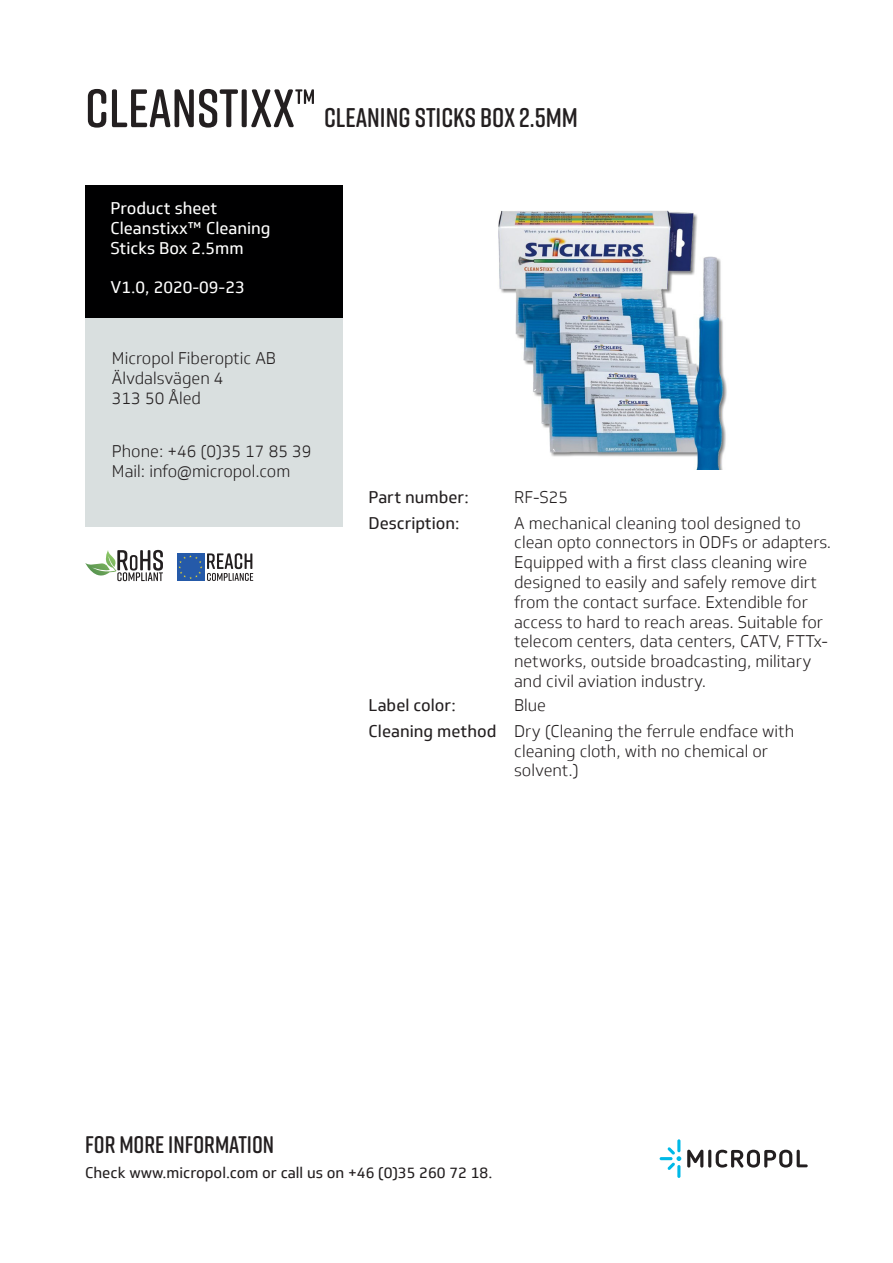
<style>
.page{position:relative;width:893px;height:1263px;background:#fff}
.page>*{position:absolute;margin:0;border:0;box-sizing:border-box;transform-origin:0 0}
.t1{font:600 27px "Rift Soft";color:#231f20}
.t2{font:600 24px "Rift Soft";color:#231f20}
.t3{font:300 16.5px/19.8px "Soleto";color:#231f20}
.t4{font:16.5px/19.8px "Soleto";color:#fff}
.t5{font:16.5px "Soleto";color:#231f20}
.t6{font:15px "Soleto";color:#231f20}
.s1{font-size:54px}
</style>
<div class="page">
<div style="left:85px;top:299px;width:258px;height:227px;background:#d9dfdf"></div>
<div style="left:85px;top:185px;width:258px;height:132px;background:#000001"></div>
<svg style="left:660px;top:1139px;width:21px;height:39px"></svg>
<svg style="left:687px;top:1150px;width:16px;height:17px"></svg>
<hr style="left:708px;top:1150px;width:3px;height:17px;background:#231f20;border-radius:2px">
<svg style="left:716px;top:1150px;width:92px;height:17px"></svg>
<img style="left:498px;top:210px;width:229px;height:260px">
<svg style="left:85px;top:550px;width:78px;height:32px"></svg>
<div style="left:177px;top:553px;width:27px;height:28px;background:#255aa9"></div>
<svg style="left:178px;top:553px;width:75px;height:28px"></svg>
<p class="t1" style="left:85px;top:99px;width:494px"><span class="s1">CLEANSTIXX™</span> CLEANING STICKS BOX 2.5MM</p>
<p class="t4" style="left:111px;top:198px;width:108px">Product sheet</p>
<p class="t4" style="left:111px;top:218px;width:162px">Cleanstixx™ Cleaning<br>Sticks Box 2.5mm</p>
<p class="t4" style="left:111px;top:278px;width:136px">V1.0, 2020-09-23</p>
<p class="t3" style="left:112px;top:349px;width:165px">Micropol Fiberoptic AB</p>
<p class="t3" style="left:112px;top:369px;width:113px">Älvdalsvägen 4</p>
<p class="t3" style="left:112px;top:388px;width:91px">313 50 Åled</p>
<p class="t3" style="left:112px;top:441px;width:201px">Phone: +46 (0)35 17 85 39</p>
<p class="t3" style="left:112px;top:461px;width:180px">Mail: info@micropol.com</p>
<p class="t5" style="left:369px;top:487px;width:102px">Part number:</p>
<p class="t3" style="left:514px;top:487px;width:55px">RF-S25</p>
<p class="t5" style="left:369px;top:513px;width:92px">Description:</p>
<p class="t3" style="left:514px;top:513px;width:319px">A mechanical cleaning tool designed to clean opto connectors in ODFs or adapters.<br>Equipped with a first class cleaning wire designed to easily and safely remove dirt from the contact surface. Extendible for access to hard to reach areas. Suitable for telecom centers, data centers, CATV, FTTx&shy;networks, outside broadcasting, military and civil aviation industry.</p>
<p class="t5" style="left:369px;top:695px;width:89px">Label color:</p>
<p class="t3" style="left:514px;top:696px;width:33px">Blue</p>
<p class="t5" style="left:369px;top:721px;width:129px">Cleaning method</p>
<p class="t3" style="left:514px;top:721px;width:282px">Dry (Cleaning the ferrule endface with cleaning cloth, with no chemical or solvent.)</p>
<p class="t2" style="left:85px;top:1127px;width:190px">FOR MORE INFORMATION</p>
<p class="t6" style="left:85px;top:1163px;width:409px">Check www.micropol.com or call us on +46 (0)35 260 72 18.</p>
</div>
